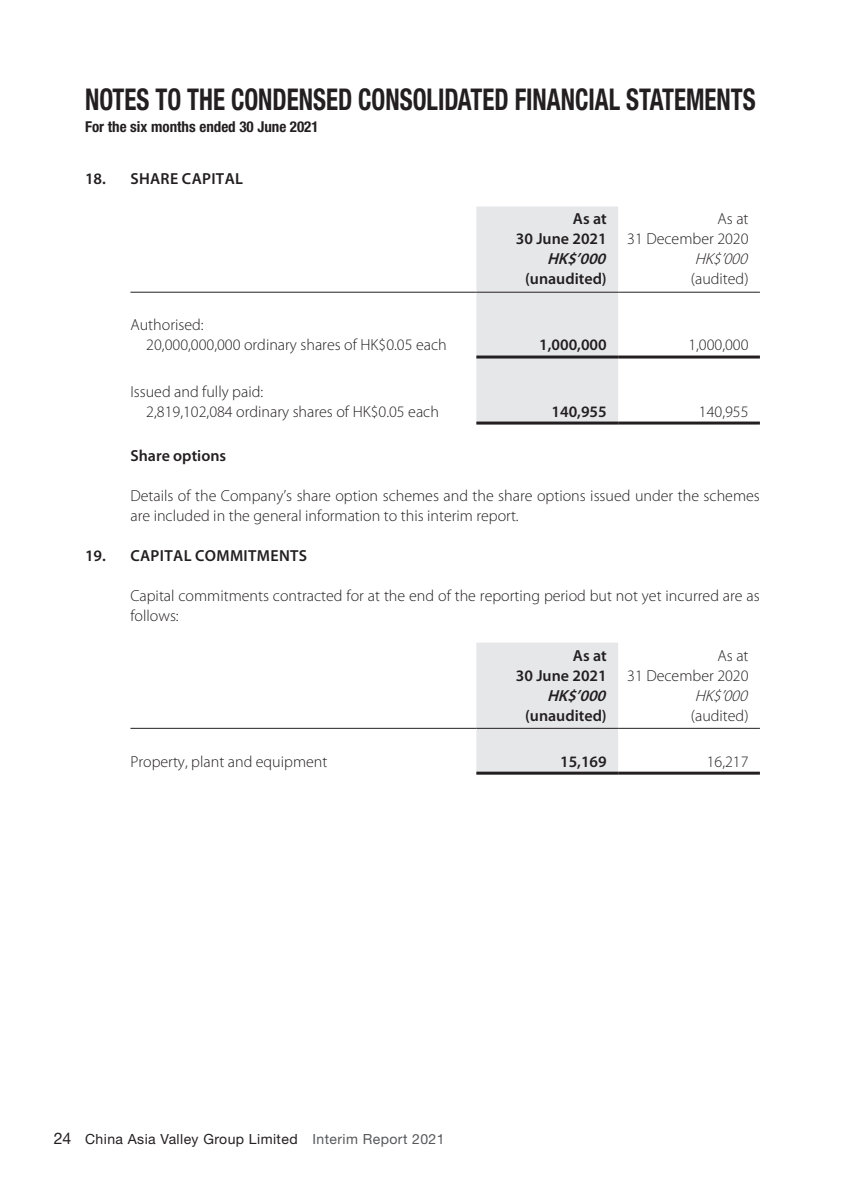
<style>
.page{position:relative;width:845px;height:1191px;background:#fff}
.page>*{position:absolute;margin:0;border:0;box-sizing:border-box;transform-origin:0 0}
.t1{font:700 condensed 30px "Helvetica Neue LT Std";color:#231f20;scale:.83 1}
.t2{font:300 16px/20px "Myriad Pro";color:#231f20}
.t3{font:600 16px "Myriad Pro";color:#231f20}
.t4{font:600 16px "Myriad Pro";letter-spacing:.02em;color:#231f20}
.t5{font:italic 600 16px "Myriad Pro";color:#231f20}
.t6{font:italic 300 16px "Myriad Pro";color:#231f20}
.t7{font:16px "Helvetica Neue LT Std";color:#231f20}
.t8{font:700 condensed 15px "Helvetica Neue LT Std";color:#231f20}
.t9{font:14px "Helvetica Neue LT Std";letter-spacing:.03em;color:#231f20}
.s1{color:#57585a}
</style>
<div class="page">
<div style="left:476px;top:206px;width:142px;height:215px;background:#e6e7e9"></div>
<hr style="left:130px;top:292px;width:346px;height:1px;background:#231f20">
<hr style="left:476px;top:292px;width:142px;height:1px;background:#231f20">
<hr style="left:618px;top:292px;width:142px;height:1px;background:#231f20">
<hr style="left:476px;top:355px;width:142px;height:3px;background:#231f20">
<hr style="left:618px;top:355px;width:142px;height:3px;background:#231f20">
<hr style="left:476px;top:421px;width:142px;height:3px;background:#231f20">
<hr style="left:618px;top:421px;width:142px;height:3px;background:#231f20">
<div style="left:476px;top:643px;width:142px;height:128px;background:#e6e7e9"></div>
<hr style="left:130px;top:728px;width:346px;height:1px;background:#231f20">
<hr style="left:476px;top:728px;width:142px;height:1px;background:#231f20">
<hr style="left:618px;top:728px;width:142px;height:1px;background:#231f20">
<hr style="left:476px;top:771px;width:142px;height:3px;background:#231f20">
<hr style="left:618px;top:771px;width:142px;height:3px;background:#231f20">
<h1 class="t1" style="left:85px;top:81px;width:809px">NOTES TO THE CONDENSED CONSOLIDATED FINANCIAL STATEMENTS</h1>
<p class="t8" style="left:85px;top:117px;width:235px">For the six months ended 30 June 2021</p>
<p class="t4" style="left:85px;top:169px;width:159px">18. SHARE CAPITAL</p>
<p class="t2" style="left:146px;top:315px;width:302px;text-indent:-16px">Authorised:<br>20,000,000,000 ordinary shares of HK$0.05 each</p>
<p class="t2" style="left:146px;top:381px;width:294px;text-indent:-16px">Issued and fully paid:<br>2,819,102,084 ordinary shares of HK$0.05 each</p>
<p class="t3" style="left:573px;top:209px;width:35px">As at</p>
<p class="t2" style="left:717px;top:209px;width:33px">As at</p>
<p class="t3" style="left:516px;top:229px;width:92px">30 June 2021</p>
<p class="t2" style="left:627px;top:229px;width:123px">31 December 2020</p>
<p class="t5" style="left:547px;top:249px;width:65px">HK$’000</p>
<p class="t6" style="left:695px;top:249px;width:59px">HK$’000</p>
<p class="t3" style="left:525px;top:269px;width:83px">(unaudited)</p>
<p class="t2" style="left:691px;top:269px;width:59px">(audited)</p>
<p class="t3" style="left:539px;top:335px;width:69px">1,000,000</p>
<p class="t2" style="left:688px;top:335px;width:62px">1,000,000</p>
<p class="t3" style="left:551px;top:401px;width:57px">140,955</p>
<p class="t2" style="left:699px;top:401px;width:51px">140,955</p>
<p class="t3" style="left:130px;top:445px;width:97px">Share options</p>
<p class="t2" style="left:130px;top:485px;width:631px">Details of the Company’s share option schemes and the share options issued under the schemes are included in the general information to this interim report.</p>
<p class="t4" style="left:85px;top:545px;width:224px">19. CAPITAL COMMITMENTS</p>
<p class="t2" style="left:130px;top:585px;width:631px">Capital commitments contracted for at the end of the reporting period but not yet incurred are as follows:</p>
<p class="t3" style="left:573px;top:645px;width:35px">As at</p>
<p class="t2" style="left:717px;top:645px;width:33px">As at</p>
<p class="t3" style="left:516px;top:665px;width:92px">30 June 2021</p>
<p class="t2" style="left:627px;top:665px;width:123px">31 December 2020</p>
<p class="t5" style="left:547px;top:685px;width:65px">HK$’000</p>
<p class="t6" style="left:695px;top:685px;width:59px">HK$’000</p>
<p class="t3" style="left:525px;top:705px;width:83px">(unaudited)</p>
<p class="t2" style="left:691px;top:705px;width:59px">(audited)</p>
<p class="t2" style="left:130px;top:751px;width:198px">Property, plant and equipment</p>
<p class="t3" style="left:560px;top:751px;width:48px">15,169</p>
<p class="t2" style="left:707px;top:751px;width:43px">16,217</p>
<p class="t7" style="left:54px;top:1128px;width:19px">24</p>
<p class="t9" style="left:85px;top:1131px;width:361px">China Asia Valley Group Limited <span class="s1">Interim Report 2021</span></p>
</div>
